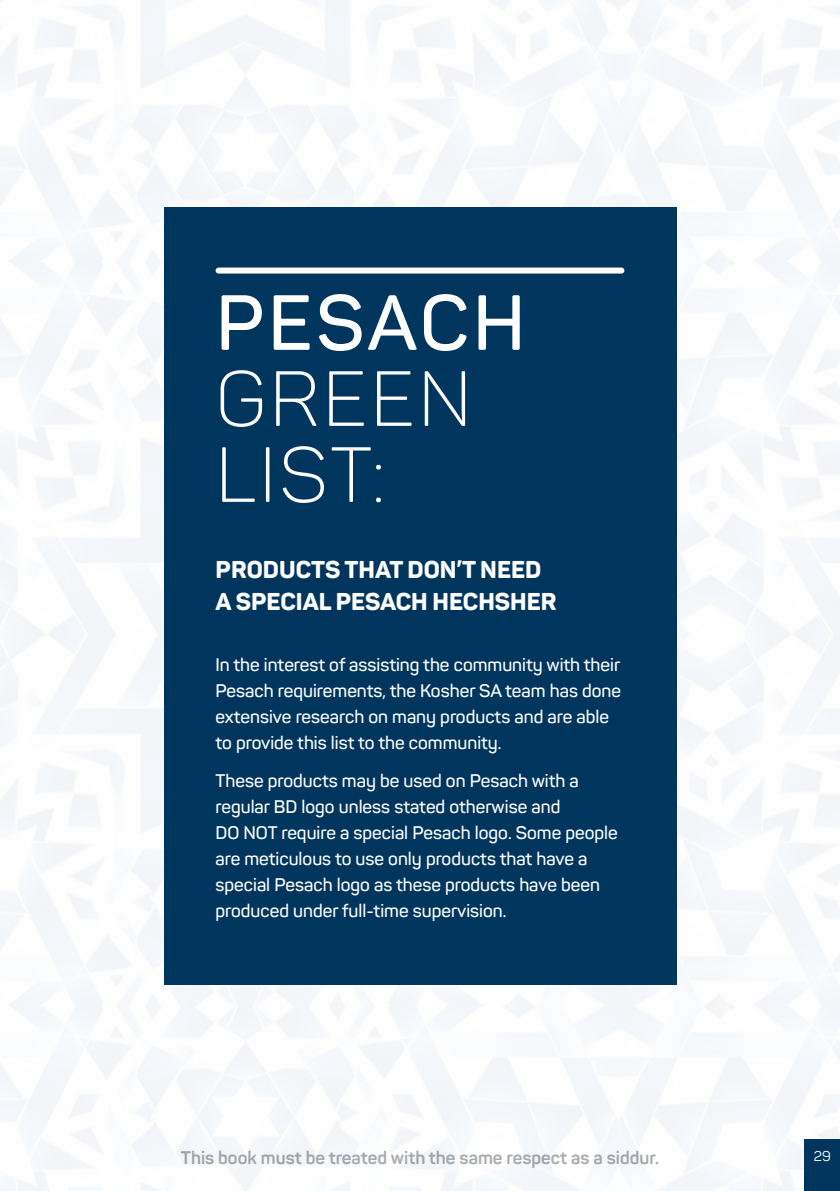
<style>
.page{position:relative;width:840px;height:1191px;background:#fff}
.page>*{position:absolute;margin:0;border:0;box-sizing:border-box;transform-origin:0 0}
.t1{font:300 76.8px/76px "Panton";letter-spacing:.05em;color:#fff}
.t2{font:600 76.8px "Panton";letter-spacing:.05em;color:#fff}
.t3{font:800 24px/32px "Panton";color:#fff}
.t4{font:600 18px/26px "Panton";color:#fff}
.t5{font:700 18px "Panton";color:#a7a9ac}
.t6{font:14px "Panton";color:#fff}
</style>
<div class="page">
<img style="left:0;top:0;width:839px;height:1191px">
<div style="left:804px;top:1139px;width:35px;height:52px;background:#00365d"></div>
<div style="left:164px;top:206px;width:511px;height:778px;background:#00365d"></div>
<div style="left:218px;top:267px;width:403px;height:6px;background:#fff"></div>
<h1 class="t2" style="left:216px;top:275px;width:311px">PESACH</h1>
<h1 class="t1" style="left:216px;top:360px;width:257px">GREEN<br>LIST:</h1>
<h2 class="t3" style="left:215px;top:553px;width:342px">PRODUCTS THAT DON’T NEED<br>A SPECIAL PESACH HECHSHER</h2>
<p class="t4" style="left:215px;top:652px;width:407px">In the interest of assisting the community with their Pesach requirements, the Kosher SA team has done extensive research on many products and are able to provide this list to the community.</p>
<p class="t4" style="left:215px;top:767px;width:403px">These products may be used on Pesach with a regular BD logo unless stated otherwise and<br>DO NOT require a special Pesach logo. Some people are meticulous to use only products that have a special Pesach logo as these products have been produced under full-time supervision.</p>
<p class="t5" style="left:181px;top:1146px;width:479px">This book must be treated with the same respect as a siddur.</p>
<p class="t6" style="left:813px;top:1147px;width:18px">29</p>
</div>
